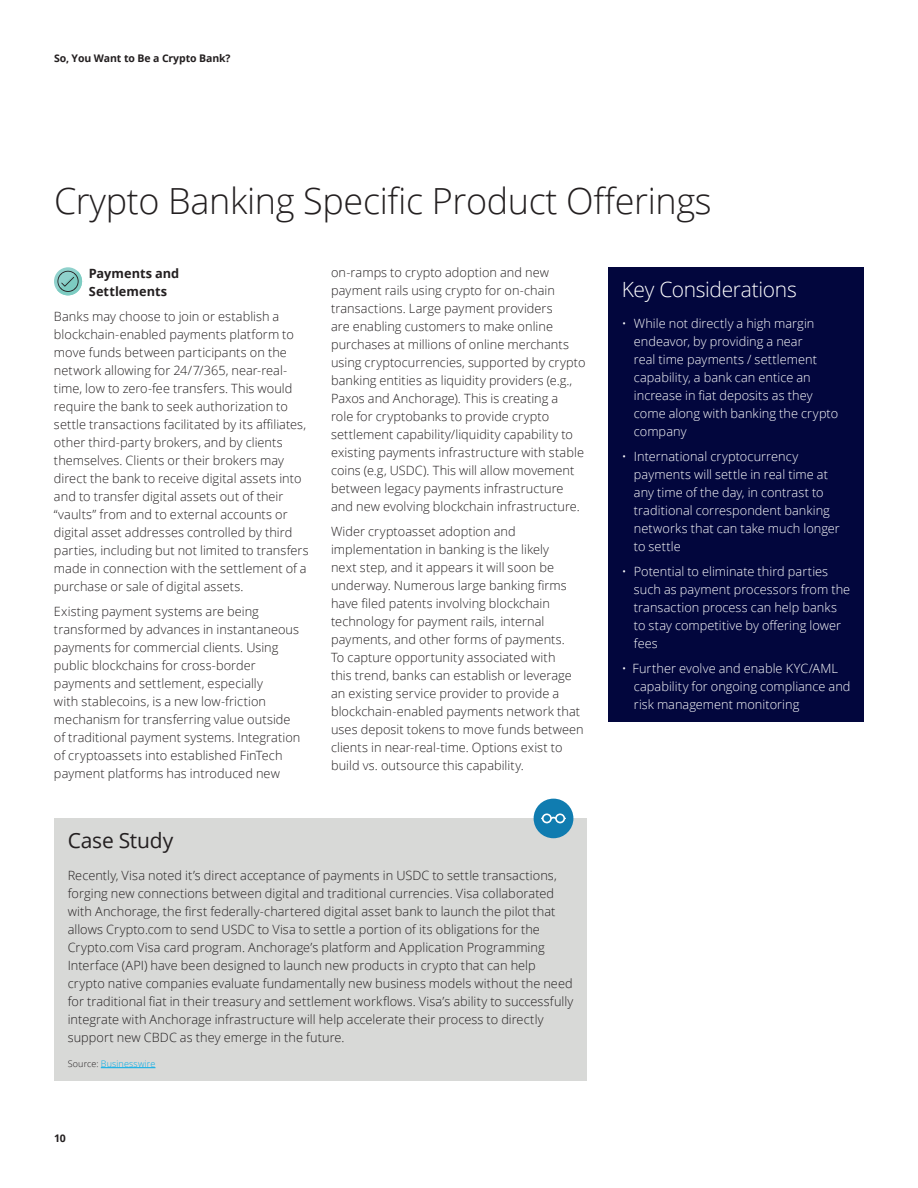
<style>
.page{position:relative;width:918px;height:1188px;background:#fff}
.page>*{position:absolute;margin:0;border:0;box-sizing:border-box;transform-origin:0 0}
.Story_heading_light{font:300 36px "Open Sans";letter-spacing:-.01em;color:#231f20}
.Introduction__14_18p{font:300 21px "Open Sans";letter-spacing:-.015em;color:#fff}
.Introduction__14_18p-2{font:21px "Open Sans";letter-spacing:-.01em;color:#231f20}
.Body_copy__8_5_12pt{font:300 12.75px/18px "Open Sans";letter-spacing:.005em;color:#231f20}
.t1{font:300 12.75px/18px "Open Sans";letter-spacing:.005em;color:#fff}
.Subhead_B__8_5_12pt{font:700 12.75px/18px "Open Sans";letter-spacing:.005em;color:#231f20}
.t2{font:700 10.5px "Open Sans";letter-spacing:-.01em;color:#231f20}
.Body_copy__8_5_12pt-2{font:300 9px "Open Sans";letter-spacing:.015em;color:#00abe7}
.s1{color:#231f20}
</style>
<div class="page">
<svg style="left:54px;top:267px;width:28px;height:28px"></svg>
<svg style="left:57px;top:271px;width:25px;height:24px"></svg>
<div style="left:54px;top:818px;width:533px;height:263px;background:#d8d9d7"></div>
<hr style="left:101px;top:1067px;width:54px;height:1px;background:#00abe7">
<svg style="left:534px;top:799px;width:39px;height:39px"></svg>
<div style="left:608px;top:267px;width:256px;height:455px;background:#02063d"></div>
<p class="t2" style="left:54px;top:51px;width:178px">So, You Want to Be a Crypto Bank?</p>
<p class="Story_heading_light" style="left:54px;top:176px;width:659px">Crypto Banking Specific Product Offerings</p>
<p class="Subhead_B__8_5_12pt" style="left:89px;top:264px;width:92px">Payments and<br>Settlements</p>
<p class="Body_copy__8_5_12pt" style="left:54px;top:307px;width:256px">Banks may choose to join or establish a blockchain-enabled payments platform to move funds between participants on the network allowing for 24/7/365, near-real&shy;time, low to zero-fee transfers. This would require the bank to seek authorization to settle transactions facilitated by its affiliates, other third-party brokers, and by clients themselves. Clients or their brokers may direct the bank to receive digital assets into and to transfer digital assets out of their “vaults” from and to external accounts or digital asset addresses controlled by third parties, including but not limited to transfers made in connection with the settlement of a purchase or sale of digital assets.</p>
<p class="Body_copy__8_5_12pt" style="left:54px;top:602px;width:248px">Existing payment systems are being transformed by advances in instantaneous payments for commercial clients. Using public blockchains for cross-border payments and settlement, especially<br>with stablecoins, is a new low-friction mechanism for transferring value outside of traditional payment systems. Integration of cryptoassets into established FinTech payment platforms has introduced new</p>
<p class="Body_copy__8_5_12pt" style="left:331px;top:263px;width:256px">on-ramps to crypto adoption and new payment rails using crypto for on-chain transactions. Large payment providers<br>are enabling customers to make online purchases at millions of online merchants using cryptocurrencies, supported by crypto banking entities as liquidity providers (e.g., Paxos and Anchorage). This is creating a<br>role for cryptobanks to provide crypto settlement capability/liquidity capability to existing payments infrastructure with stable coins (e.g, USDC). This will allow movement between legacy payments infrastructure and new evolving blockchain infrastructure.</p>
<p class="Body_copy__8_5_12pt" style="left:331px;top:522px;width:254px">Wider cryptoasset adoption and implementation in banking is the likely<br>next step, and it appears it will soon be underway. Numerous large banking firms have filed patents involving blockchain technology for payment rails, internal payments, and other forms of payments.<br>To capture opportunity associated with<br>this trend, banks can establish or leverage an existing service provider to provide a blockchain-enabled payments network that uses deposit tokens to move funds between clients in near-real-time. Options exist to build vs. outsource this capability.</p>
<p class="Introduction__14_18p-2" style="left:68px;top:826px;width:107px">Case Study</p>
<p class="Body_copy__8_5_12pt" style="left:68px;top:866px;width:507px">Recently, Visa noted it’s direct acceptance of payments in USDC to settle transactions, forging new connections between digital and traditional currencies. Visa collaborated with Anchorage, the first federally-chartered digital asset bank to launch the pilot that allows Crypto.com to send USDC to Visa to settle a portion of its obligations for the Crypto.com Visa card program. Anchorage’s platform and Application Programming Interface (API) have been designed to launch new products in crypto that can help crypto native companies evaluate fundamentally new business models without the need for traditional fiat in their treasury and settlement workflows. Visa’s ability to successfully integrate with Anchorage infrastructure will help accelerate their process to directly support new CBDC as they emerge in the future.</p>
<p class="Body_copy__8_5_12pt-2" style="left:68px;top:1058px;width:89px"><span class="s1">Source:</span> Businesswire</p>
<p class="t2" style="left:54px;top:1131px;width:13px">10</p>
<p class="Introduction__14_18p" style="left:622px;top:275px;width:176px">Key Considerations</p>
<p class="t1" style="left:634px;top:314px;width:206px;text-indent:-12px">• While not directly a high margin endeavor, by providing a near<br>real time payments / settlement capability, a bank can entice an increase in fiat deposits as they come along with banking the crypto company</p>
<p class="t1" style="left:634px;top:447px;width:208px;text-indent:-12px">• International cryptocurrency payments will settle in real time at any time of the day, in contrast to traditional correspondent banking networks that can take much longer to settle</p>
<p class="t1" style="left:634px;top:562px;width:218px;text-indent:-12px">• Potential to eliminate third parties such as payment processors from the transaction process can help banks to stay competitive by offering lower fees</p>
<p class="t1" style="left:634px;top:659px;width:218px;text-indent:-12px">• Further evolve and enable KYC/AML capability for ongoing compliance and risk management monitoring</p>
</div>
